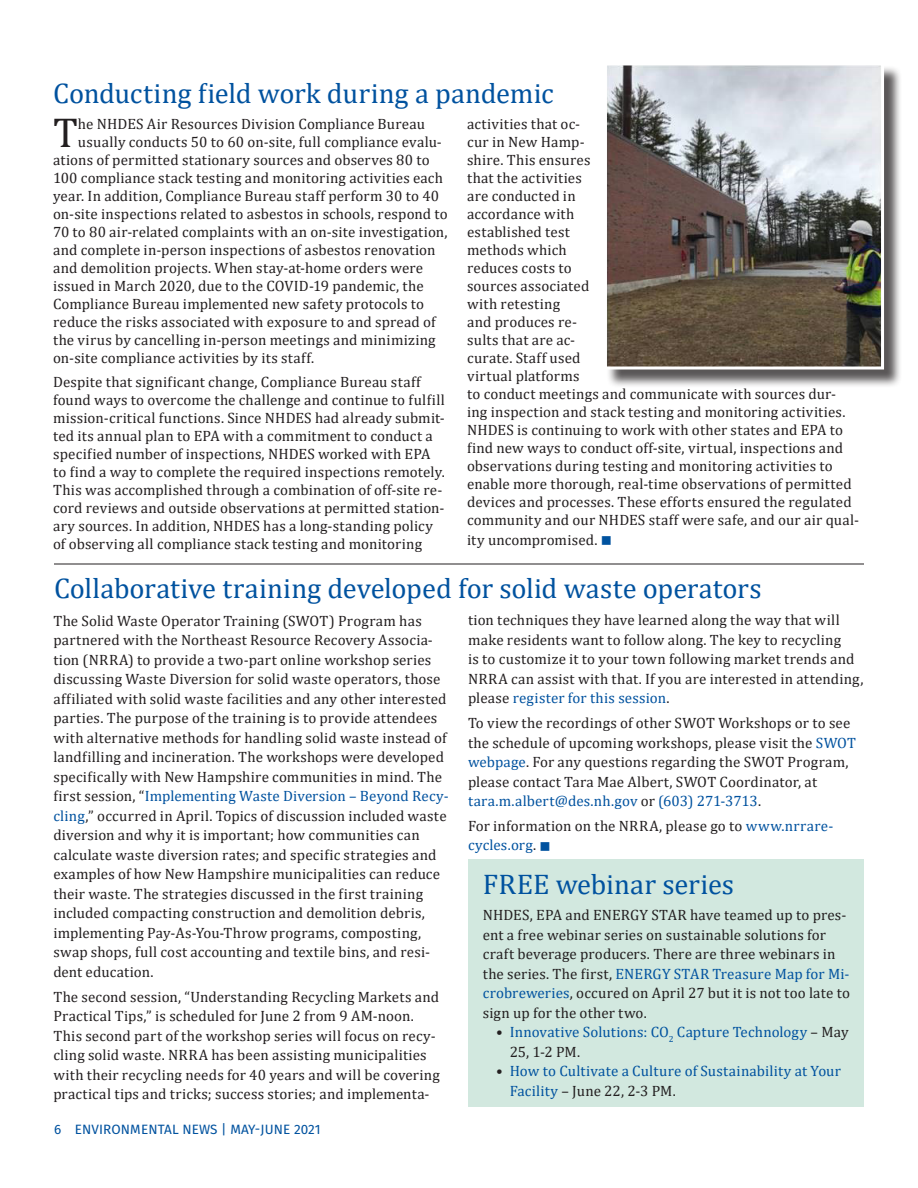
<style>
.page{position:relative;width:918px;height:1188px;background:#fff}
.page>*{position:absolute;margin:0;border:0;box-sizing:border-box;transform-origin:0 0}
.BT_1stP{font:42px "Cambria";color:#231f20}
.Head-18{font:28.5px "Cambria";letter-spacing:-.005em;color:#00529f}
.BT_1stP-2{font:15px/19.5px "Cambria";letter-spacing:.01em;color:#231f20}
.Body_text{font:15px/19.5px "Cambria";letter-spacing:.01em;color:#231f20}
.t1{font:15px/19.5px "Cambria";letter-spacing:.005em;color:#00529f}
.t2{font:13.5px "Fira Sans";letter-spacing:.01em;color:#00529f}
.s1{color:#00529f}
.s2{color:#231f20}
</style>
<div class="page">
<div style="left:606px;top:65px;width:297px;height:323px;background:#231f20;opacity:.75"></div>
<img style="left:608px;top:66px;width:272px;height:300px">
<div style="left:604px;top:62px;width:280px;height:308px;border:3px solid #fff"></div>
<hr style="left:54px;top:564px;width:810px;height:1px;background:#231f20">
<div style="left:468px;top:860px;width:396px;height:247px;background:#d2e8df"></div>
<p class="Head-18" style="left:53px;top:76px;width:502px">Conducting field work during a pandemic</p>
<p class="BT_1stP" style="left:53px;top:108px;width:26px">T</p>
<p class="BT_1stP-2" style="left:78px;top:114px;width:349px">he NHDES Air Resources Division Compliance Bureau</p>
<p class="BT_1stP-2" style="left:467px;top:115px;width:394px;line-height:18px">activities that oc-<br>cur in New Hamp-<br>shire. This ensures<br>that the activities<br>are conducted in<br>accordance with<br>established test<br>methods which<br>reduces costs to<br>sources associated<br>with retesting<br>and produces re-<br>sults that are ac-<br>curate. Staff used<br>virtual platforms<br>to conduct meetings and communicate with sources dur&shy;ing inspection and stack testing and monitoring activities.<br>NHDES is continuing to work with other states and EPA to find new ways to conduct off-site, virtual, inspections and observations during testing and monitoring activities to enable more thorough, real-time observations of permitted devices and processes. These efforts ensured the regulated community and our NHDES staff were safe, and our air qual-</p>
<p class="BT_1stP-2" style="left:467px;top:530px;width:147px">ity uncompromised. <span class="s1">■</span></p>
<p class="Head-18" style="left:54px;top:572px;width:709px">Collaborative training developed for solid waste operators</p>
<p class="BT_1stP-2" style="left:53px;top:611px;width:397px">The Solid Waste Operator Training (SWOT) Program has partnered with the Northeast Resource Recovery Associa&shy;tion (NRRA) to provide a two-part online workshop series discussing Waste Diversion for solid waste operators, those affiliated with solid waste facilities and any other interested parties. The purpose of the training is to provide attendees with alternative methods for handling solid waste instead of landfilling and incineration. The workshops were developed specifically with New Hampshire communities in mind. The first session, “<span class="s1">Implementing Waste Diversion – Beyond Recy&shy;cling</span>,” occurred in April. Topics of discussion included waste diversion and why it is important; how communities can calculate waste diversion rates; and specific strategies and examples of how New Hampshire municipalities can reduce their waste. The strategies discussed in the first training included compacting construction and demolition debris, implementing Pay-As-You-Throw programs, composting, swap shops, full cost accounting and textile bins, and resi&shy;dent education.</p>
<p class="BT_1stP-2" style="left:53px;top:987px;width:388px">The second session, “Understanding Recycling Markets and Practical Tips,” is scheduled for June 2 from 9 AM-noon.<br>This second part of the workshop series will focus on recy&shy;cling solid waste. NRRA has been assisting municipalities with their recycling needs for 40 years and will be covering practical tips and tricks; success stories; and implementa-</p>
<p class="BT_1stP-2" style="left:78px;top:132px;width:365px">usually conducts 50 to 60 on-site, full compliance evalu-</p>
<p class="BT_1stP-2" style="left:53px;top:150px;width:378px">ations of permitted stationary sources and observes 80 to</p>
<p class="BT_1stP-2" style="left:53px;top:168px;width:391px">100 compliance stack testing and monitoring activities each</p>
<p class="BT_1stP-2" style="left:53px;top:186px;width:388px">year. In addition, Compliance Bureau staff perform 30 to 40</p>
<p class="BT_1stP-2" style="left:53px;top:204px;width:396px">on-site inspections related to asbestos in schools, respond to</p>
<p class="BT_1stP-2" style="left:53px;top:222px;width:396px">70 to 80 air-related complaints with an on-site investigation,</p>
<p class="BT_1stP-2" style="left:53px;top:240px;width:384px">and complete in-person inspections of asbestos renovation</p>
<p class="BT_1stP-2" style="left:53px;top:258px;width:372px">and demolition projects. When stay-at-home orders were</p>
<p class="BT_1stP-2" style="left:53px;top:276px;width:372px">issued in March 2020, due to the COVID-19 pandemic, the</p>
<p class="BT_1stP-2" style="left:53px;top:294px;width:373px">Compliance Bureau implemented new safety protocols to</p>
<p class="BT_1stP-2" style="left:53px;top:312px;width:384px">reduce the risks associated with exposure to and spread of</p>
<p class="BT_1stP-2" style="left:53px;top:330px;width:384px">the virus by cancelling in-person meetings and minimizing</p>
<p class="BT_1stP-2" style="left:53px;top:348px;width:263px">on-site compliance activities by its staff.</p>
<p class="BT_1stP-2" style="left:53px;top:372px;width:393px;line-height:18px">Despite that significant change, Compliance Bureau staff found ways to overcome the challenge and continue to fulfill mission-critical functions. Since NHDES had already submit&shy;ted its annual plan to EPA with a commitment to conduct a specified number of inspections, NHDES worked with EPA to find a way to complete the required inspections remotely.<br>This was accomplished through a combination of off-site re&shy;cord reviews and outside observations at permitted station&shy;ary sources. In addition, NHDES has a long-standing policy of observing all compliance stack testing and monitoring</p>
<p class="BT_1stP-2" style="left:468px;top:610px;width:397px">tion techniques they have learned along the way that will make residents want to follow along. The key to recycling<br>is to customize it to your town following market trends and NRRA can assist with that. If you are interested in attending, please <span class="s1">register for this session</span>.</p>
<p class="BT_1stP-2" style="left:468px;top:713px;width:390px">To view the recordings of other SWOT Workshops or to see the schedule of upcoming workshops, please visit the <span class="s1">SWOT webpage</span>. For any questions regarding the SWOT Program, please contact Tara Mae Albert, SWOT Coordinator, at <span class="s1">tara.m.albert@des.nh.gov</span> or <span class="s1">(603) 271-3713</span>.</p>
<p class="BT_1stP-2" style="left:468px;top:816px;width:367px">For information on the NRRA, please go to <span class="s1">www.nrrare&shy;cycles.org</span>. <span class="s1">■</span></p>
<p class="Head-18" style="left:483px;top:868px;width:253px">FREE webinar series</p>
<p class="Body_text" style="left:483px;top:905px;width:369px">NHDES, EPA and ENERGY STAR have teamed up to pres&shy;ent a free webinar series on sustainable solutions for craft beverage producers. There are three webinars in the series. The first, <span class="s1">ENERGY STAR Treasure Map for Mi&shy;crobreweries</span>, occured on April 27 but it is not too late to sign up for the other two.</p>
<p class="t1" style="left:510px;top:1022px;width:340px;text-indent:-14px"><span class="s2">•</span> Innovative Solutions: CO<sub>2</sub> Capture Technology <span class="s2">– May<br>25, 1-2 PM.</span></p>
<p class="t1" style="left:510px;top:1061px;width:333px;text-indent:-14px"><span class="s2">•</span> How to Cultivate a Culture of Sustainability at Your<br>Facility <span class="s2">– June 22, 2-3 PM.</span></p>
<p class="t2" style="left:54px;top:1120px;width:268px">6 ENVIRONMENTAL NEWS | MAY-JUNE 2021</p>
</div>
